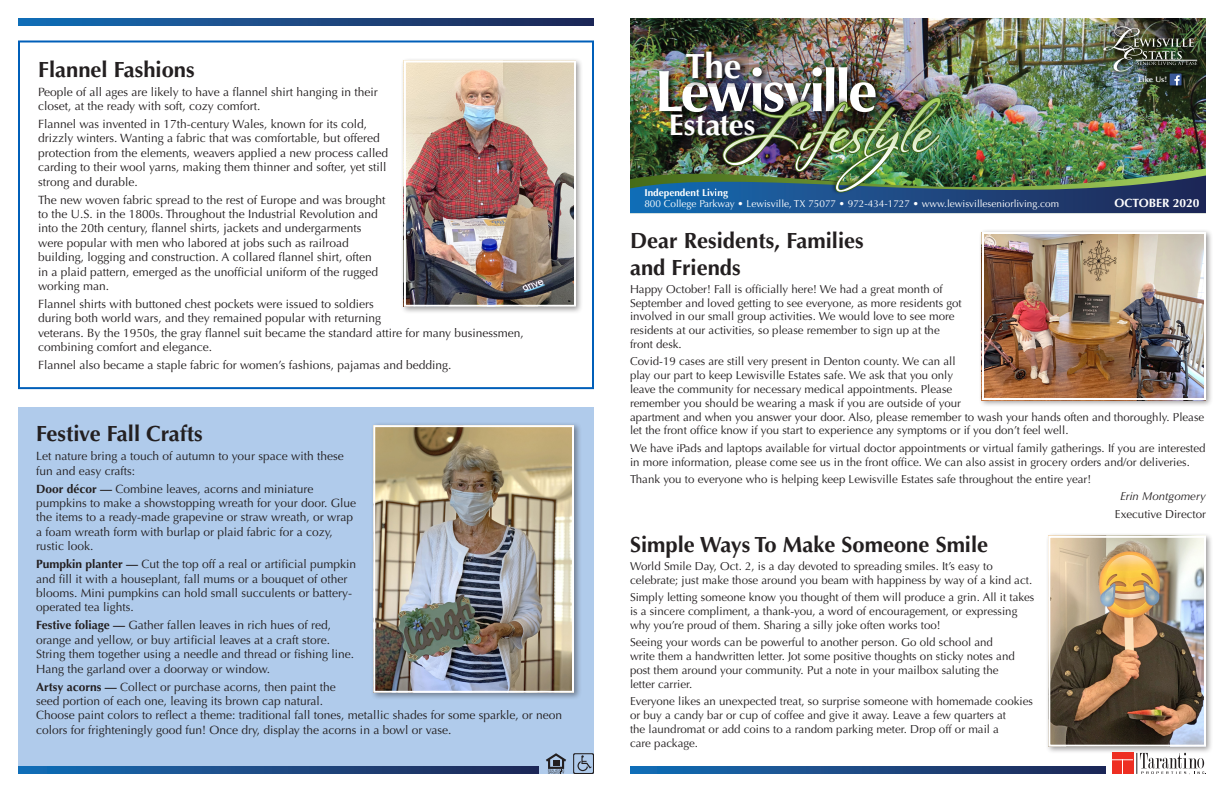
<style>
.page{position:relative;width:1224px;height:792px;background:#fff}
.page>*{position:absolute;margin:0;border:0;box-sizing:border-box;transform-origin:0 0}
.t1{font:700 58.5px "Optima LT Std";letter-spacing:-.05em;color:#fff}
.t2{font:700 35.2px "Optima LT Std";color:#fff}
.t3{font:700 29.9px "Optima LT Std";letter-spacing:-.005em;color:#fff}
.t4{font:700 22px/26.4px "Optima LT Std";color:#231f20}
.t5{font:12px/14.4px "Optima LT Std";color:#231f20}
.t6{font:700 12px "Optima LT Std";color:#fff}
.t7{font:11.5px/13.8px "Optima LT Std";color:#231f20}
.t8{font:italic 11.5px "Optima LT Std";color:#231f20}
.t9{font:10px "Optima LT Std";color:#fff}
.t10{font:700 10px "Optima LT Std";color:#fff}
.t11{font:600 8px "Optima LT Std";color:#fff}
.s1{font-weight:700}
</style>
<div class="page">
<img style="left:630px;top:18px;width:576px;height:78px">
<img style="left:657px;top:65px;width:226px;height:31px">
<img style="left:684px;top:49px;width:65px;height:38px">
<img style="left:715px;top:90px;width:230px;height:6px">
<img style="left:630px;top:96px;width:576px;height:117px">
<img style="left:1100px;top:23px;width:104px;height:55px">
<img style="left:1136px;top:85px;width:30px;height:6px">
<img style="left:1166px;top:85px;width:22px;height:8px">
<img style="left:1103px;top:26px;width:94px;height:59px">
<div style="left:18px;top:40px;width:576px;height:349px;border:2px solid #005fb9"></div>
<div style="left:18px;top:407px;width:576px;height:367px;background:#b0cbeb"></div>
<div style="left:1045px;top:532px;width:169px;height:222px;background:#231f20;opacity:.45"></div>
<img style="left:1051px;top:539px;width:152px;height:205px">
<div style="left:1048px;top:536px;width:158px;height:211px;border:2px solid #fff"></div>
<div style="left:401px;top:57px;width:183px;height:258px;background:#231f20;opacity:.45"></div>
<img style="left:407px;top:63px;width:166px;height:241px">
<div style="left:404px;top:60px;width:172px;height:247px;border:2px solid #fff"></div>
<div style="left:370px;top:422px;width:212px;height:278px;background:#231f20;opacity:.45"></div>
<img style="left:376px;top:428px;width:195px;height:262px">
<div style="left:373px;top:425px;width:201px;height:268px;border:2px solid #fff"></div>
<div style="left:979px;top:229px;width:235px;height:179px;background:#231f20;opacity:.45"></div>
<img style="left:985px;top:235px;width:218px;height:162px">
<div style="left:982px;top:232px;width:224px;height:168px;border:2px solid #fff"></div>
<svg style="left:18px;top:18px;width:576px;height:7px"></svg>
<svg style="left:630px;top:767px;width:475px;height:7px"></svg>
<svg style="left:18px;top:767px;width:521px;height:7px"></svg>
<svg style="left:573px;top:753px;width:21px;height:21px"></svg>
<svg style="left:546px;top:753px;width:20px;height:21px"></svg>
<svg style="left:1112px;top:753px;width:94px;height:22px"></svg>
<h3 class="t4" style="left:38px;top:56px;width:158px">Flannel Fashions</h3>
<p class="t5" style="left:38px;top:84px;width:341px">People of all ages are likely to have a flannel shirt hanging in their closet, at the ready with soft, cozy comfort.</p>
<p class="t5" style="left:38px;top:117px;width:352px">Flannel was invented in 17th-century Wales, known for its cold, drizzly winters. Wanting a fabric that was comfortable, but offered protection from the elements, weavers applied a new process called carding to their wool yarns, making them thinner and softer, yet still strong and durable.</p>
<p class="t5" style="left:38px;top:192px;width:349px">The new woven fabric spread to the rest of Europe and was brought to the U.S. in the 1800s. Throughout the Industrial Revolution and into the 20th century, flannel shirts, jackets and undergarments were popular with men who labored at jobs such as railroad building, logging and construction. A collared flannel shirt, often<br>in a plaid pattern, emerged as the unofficial uniform of the rugged working man.</p>
<p class="t5" style="left:38px;top:297px;width:487px">Flannel shirts with buttoned chest pockets were issued to soldiers<br>during both world wars, and they remained popular with returning<br>veterans. By the 1950s, the gray flannel suit became the standard attire for many businessmen, combining comfort and elegance.</p>
<p class="t5" style="left:38px;top:358px;width:415px">Flannel also became a staple fabric for women’s fashions, pajamas and bedding.</p>
<h3 class="t4" style="left:36px;top:421px;width:168px">Festive Fall Crafts</h3>
<p class="t5" style="left:36px;top:449px;width:309px">Let nature bring a touch of autumn to your space with these fun and easy crafts:</p>
<p class="t5" style="left:36px;top:481px;width:322px"><span class="s1">Door décor —</span> Combine leaves, acorns and miniature pumpkins to make a showstopping wreath for your door. Glue the items to a ready-made grapevine or straw wreath, or wrap a foam wreath form with burlap or plaid fabric for a cozy, rustic look.</p>
<p class="t5" style="left:36px;top:557px;width:322px"><span class="s1">Pumpkin planter —</span> Cut the top off a real or artificial pumpkin and fill it with a houseplant, fall mums or a bouquet of other blooms. Mini pumpkins can hold small succulents or battery&shy;operated tea lights.</p>
<p class="t5" style="left:36px;top:618px;width:320px"><span class="s1">Festive foliage —</span> Gather fallen leaves in rich hues of red, orange and yellow, or buy artificial leaves at a craft store.<br>String them together using a needle and thread or fishing line.<br>Hang the garland over a doorway or window.</p>
<p class="t5" style="left:36px;top:679px;width:528px"><span class="s1">Artsy acorns —</span> Collect or purchase acorns, then paint the<br>seed portion of each one, leaving its brown cap natural.<br>Choose paint colors to reflect a theme: traditional fall tones, metallic shades for some sparkle, or neon colors for frighteningly good fun! Once dry, display the acorns in a bowl or vase.</p>
<h2 class="t2" style="left:685px;top:45px;width:57px">The</h2>
<h3 class="t3" style="left:669px;top:107px;width:88px">Estates</h3>
<h1 class="t1" style="left:654px;top:57px;width:224px">Lewisville</h1>
<p class="t10" style="left:644px;top:187px;width:85px">Independent Living</p>
<p class="t9" style="left:644px;top:198px;width:416px">800 College Parkway • Lewisville, TX 75077 • 972-434-1727 • www.lewisvilleseniorliving.com</p>
<p class="t11" style="left:1139px;top:75px;width:29px">Like Us!</p>
<p class="t6" style="left:1115px;top:196px;width:86px">OCTOBER 2020</p>
<h3 class="t4" style="left:630px;top:228px;width:235px">Dear Residents, Families and Friends</h3>
<p class="t7" style="left:630px;top:282px;width:333px">Happy October! Fall is officially here! We had a great month of September and loved getting to see everyone, as more residents got involved in our small group activities. We would love to see more residents at our activities, so please remember to sign up at the front desk.</p>
<p class="t7" style="left:630px;top:355px;width:576px">Covid-19 cases are still very present in Denton county. We can all<br>play our part to keep Lewisville Estates safe. We ask that you only<br>leave the community for necessary medical appointments. Please<br>remember you should be wearing a mask if you are outside of your<br>apartment and when you answer your door. Also, please remember to wash your hands often and thoroughly. Please let the front office know if you start to experience any symptoms or if you don’t feel well.</p>
<p class="t7" style="left:630px;top:441px;width:577px">We have iPads and laptops available for virtual doctor appointments or virtual family gatherings. If you are interested in more information, please come see us in the front office. We can also assist in grocery orders and/or deliveries.</p>
<p class="t7" style="left:630px;top:472px;width:463px">Thank you to everyone who is helping keep Lewisville Estates safe throughout the entire year!</p>
<p class="t8" style="left:1120px;top:490px;width:87px">Erin Montgomery</p>
<p class="t7" style="left:1115px;top:507px;width:93px">Executive Director</p>
<h3 class="t4" style="left:630px;top:532px;width:360px">Simple Ways To Make Someone Smile</h3>
<p class="t7" style="left:630px;top:560px;width:404px">World Smile Day, Oct. 2, is a day devoted to spreading smiles. It’s easy to celebrate; just make those around you beam with happiness by way of a kind act.</p>
<p class="t7" style="left:630px;top:591px;width:406px">Simply letting someone know you thought of them will produce a grin. All it takes is a sincere compliment, a thank-you, a word of encouragement, or expressing why you’re proud of them. Sharing a silly joke often works too!</p>
<p class="t7" style="left:630px;top:636px;width:386px">Seeing your words can be powerful to another person. Go old school and write them a handwritten letter. Jot some positive thoughts on sticky notes and post them around your community. Put a note in your mailbox saluting the letter carrier.</p>
<p class="t7" style="left:630px;top:695px;width:404px">Everyone likes an unexpected treat, so surprise someone with homemade cookies or buy a candy bar or cup of coffee and give it away. Leave a few quarters at<br>the laundromat or add coins to a random parking meter. Drop off or mail a<br>care package.</p>
</div>
